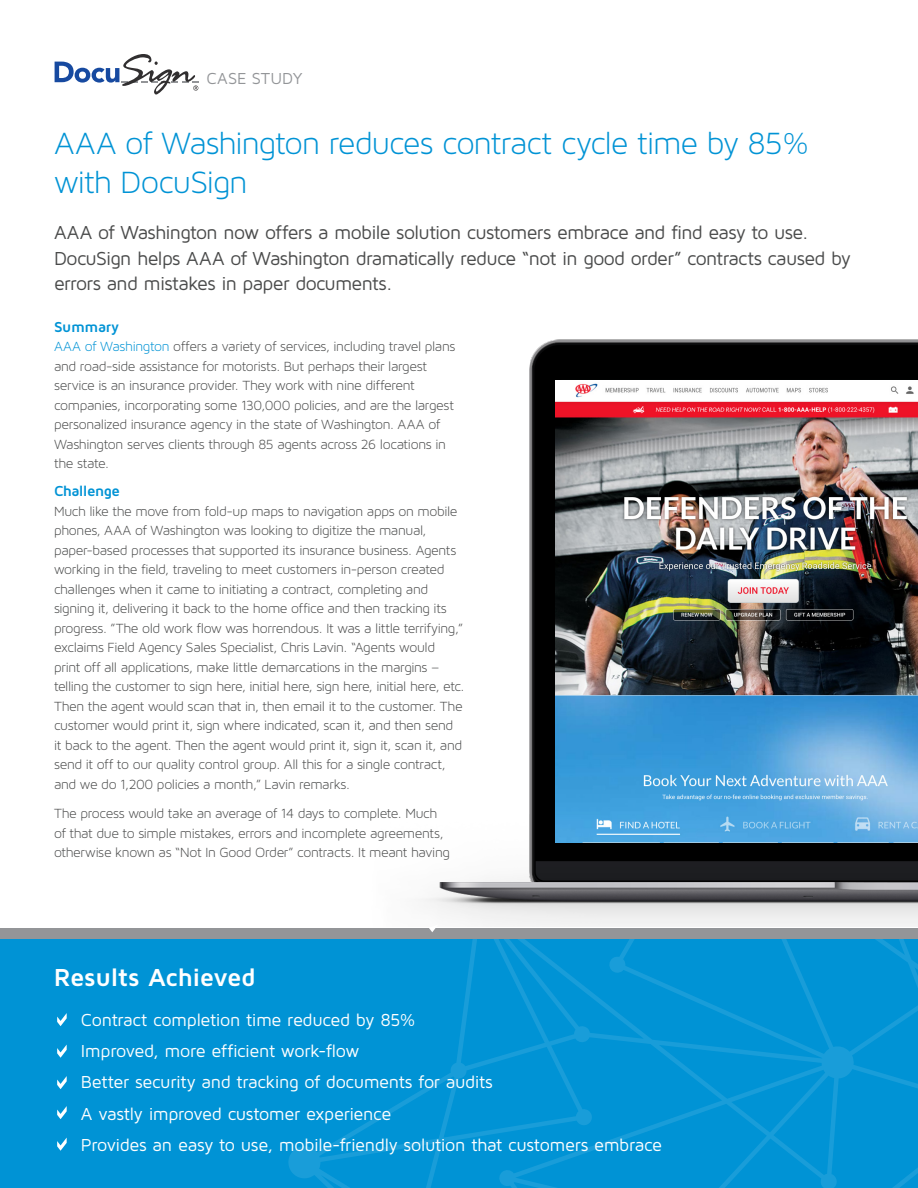
<style>
.page{position:relative;width:918px;height:1188px;background:#fff}
.page>*{position:absolute;margin:0;border:0;box-sizing:border-box;transform-origin:0 0}
.Headline{font:33px/39.6px "Maven Pro Light 300";letter-spacing:-.03em;color:#0093d5}
.t1{font:700 25.5px "Maven Pro";letter-spacing:-.015em;color:#fff}
.Headline-2{font:19.5px/25.5px "Maven Pro";letter-spacing:-.035em;color:#4a4b4b}
.t2{font:18px "Maven Pro";letter-spacing:-.02em;color:#fff}
.subhead{font:16.5px "Maven Pro";color:#939598}
.t3{font:700 15px "Maven Pro";letter-spacing:-.035em;color:#0093d5}
.t4{font:14.25px/19.5px "Maven Pro Light 300";letter-spacing:-.025em;color:#4a4b4b}
.s1{color:#0093d5}
</style>
<div class="page">
<div style="left:0;top:939px;width:918px;height:249px;background:#0093d5"></div>
<svg style="left:288px;top:939px;width:630px;height:249px"></svg>
<svg style="left:55px;top:54px;width:144px;height:41px"></svg>
<img style="left:421px;top:339px;width:497px;height:588px">
<img style="left:556px;top:380px;width:362px;height:462px">
<div style="left:0;top:929px;width:918px;height:10px;background:#939598"></div>
<svg style="left:429px;top:924px;width:9px;height:8px"></svg>
<svg style="left:57px;top:1076px;width:10px;height:13px"></svg>
<svg style="left:57px;top:1045px;width:10px;height:13px"></svg>
<svg style="left:57px;top:1013px;width:10px;height:13px"></svg>
<svg style="left:57px;top:1106px;width:10px;height:13px"></svg>
<svg style="left:57px;top:1138px;width:10px;height:13px"></svg>
<p class="subhead" style="left:207px;top:68px;width:97px">CASE STUDY</p>
<p class="Headline" style="left:54px;top:123px;width:756px">AAA of Washington reduces contract cycle time by 85% with DocuSign</p>
<p class="Headline-2" style="left:54px;top:219px;width:798px">AAA of Washington now offers a mobile solution customers embrace and find easy to use.<br>DocuSign helps AAA of Washington dramatically reduce “not in good order” contracts caused by errors and mistakes in paper documents.</p>
<p class="t3" style="left:54px;top:317px;width:67px">Summary</p>
<p class="t4" style="left:54px;top:337px;width:403px"><span class="s1">AAA of Washington</span> offers a variety of services, including travel plans and road-side assistance for motorists. But perhaps their largest service is an insurance provider. They work with nine different companies, incorporating some 130,000 policies, and are the largest personalized insurance agency in the state of Washington. AAA of Washington serves clients through 85 agents across 26 locations in the state.</p>
<p class="t3" style="left:54px;top:482px;width:67px">Challenge</p>
<p class="t4" style="left:54px;top:501px;width:412px">Much like the move from fold-up maps to navigation apps on mobile phones, AAA of Washington was looking to digitize the manual, paper-based processes that supported its insurance business. Agents working in the field, traveling to meet customers in-person created challenges when it came to initiating a contract, completing and signing it, delivering it back to the home office and then tracking its progress. ”The old work flow was horrendous. It was a little terrifying,” exclaims Field Agency Sales Specialist, Chris Lavin. “Agents would print off all applications, make little demarcations in the margins – telling the customer to sign here, initial here, sign here, initial here, etc.<br>Then the agent would scan that in, then email it to the customer. The customer would print it, sign where indicated, scan it, and then send<br>it back to the agent. Then the agent would print it, sign it, scan it, and send it off to our quality control group. All this for a single contract, and we do 1,200 policies a month,” Lavin remarks.</p>
<p class="t4" style="left:54px;top:804px;width:397px">The process would take an average of 14 days to complete. Much of that due to simple mistakes, errors and incomplete agreements, otherwise known as “Not In Good Order” contracts. It meant having</p>
<p class="t1" style="left:54px;top:961px;width:203px">Results Achieved</p>
<p class="t2" style="left:81px;top:1008px;width:336px">Contract completion time reduced by 85%</p>
<p class="t2" style="left:81px;top:1040px;width:280px">Improved, more efficient work-flow</p>
<p class="t2" style="left:81px;top:1071px;width:413px">Better security and tracking of documents for audits</p>
<p class="t2" style="left:81px;top:1102px;width:312px">A vastly improved customer experience</p>
<p class="t2" style="left:81px;top:1134px;width:583px">Provides an easy to use, mobile-friendly solution that customers embrace</p>
</div>
